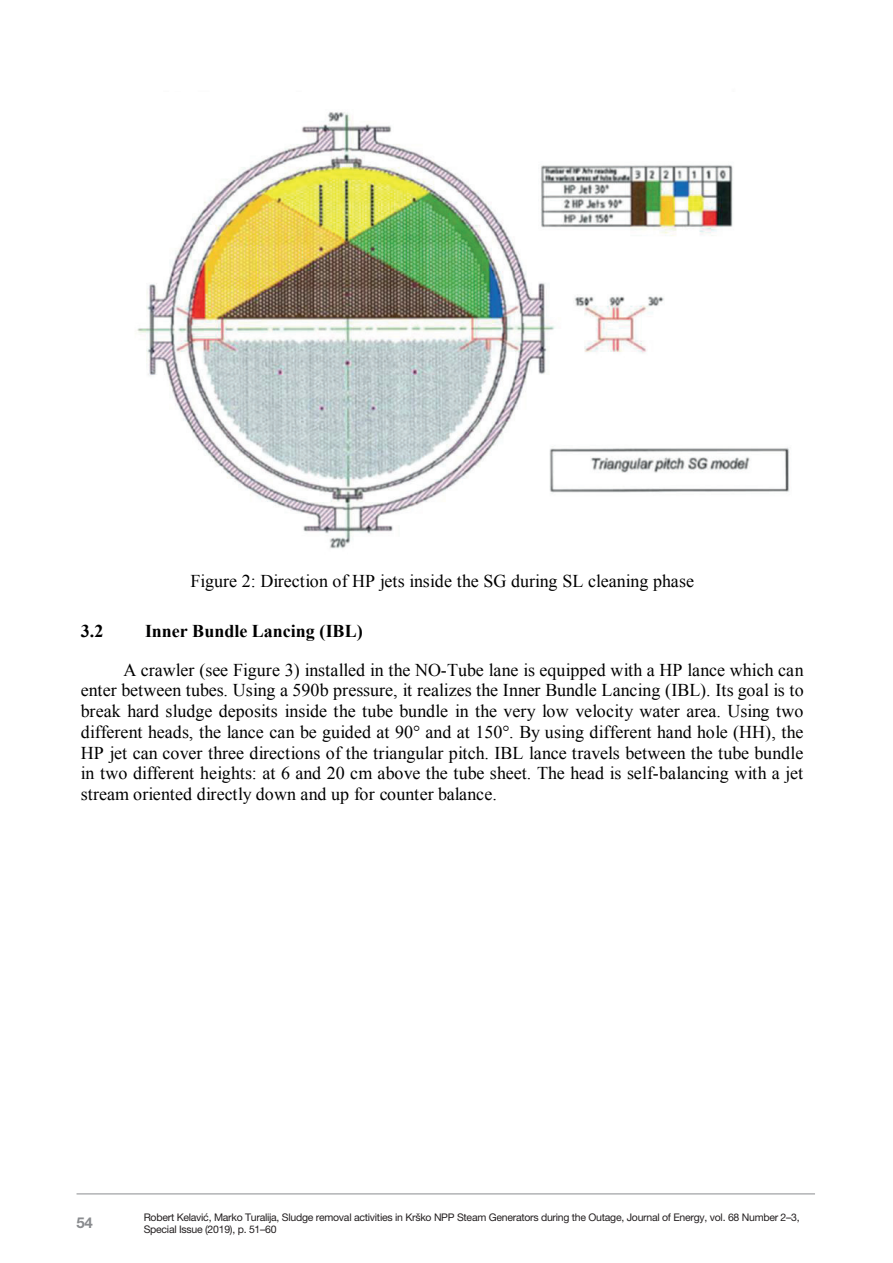
<style>
.page{position:relative;width:893px;height:1263px;background:#fff}
.page>*{position:absolute;margin:0;border:0;box-sizing:border-box;transform-origin:0 0}
.t1{font:18px/20.7px "Times New Roman";color:#000001;text-align:justify}
.t2{font:700 18px "Times New Roman";color:#000001}
.t3{font:700 15px "MH Helvetica";color:#8a8c8f}
.t4{font:10.5px/12px "MH Helvetica";letter-spacing:-.025em;color:#231f20}
</style>
<div class="page">
<hr style="left:77px;top:1193px;width:738px;height:1px;background:#8a8c8f">
<img style="left:137px;top:112px;width:652px;height:437px">
<p class="t1" style="left:190px;top:570px;width:505px">Figure 2: Direction of HP jets inside the SG during SL cleaning phase</p>
<p class="t2" style="left:81px;top:619px;width:24px">3.2</p>
<p class="t2" style="left:145px;top:619px;width:219px">Inner Bundle Lancing (IBL)</p>
<p class="t1" style="left:81px;top:659px;width:724px;text-indent:42px">A crawler (see Figure 3) installed in the NO-Tube lane is equipped with a HP lance which can enter between tubes. Using a 590b pressure, it realizes the Inner Bundle Lancing (IBL). Its goal is to break hard sludge deposits inside the tube bundle in the very low velocity water area. Using two different heads, the lance can be guided at 90° and at 150°. By using different hand hole (HH), the HP jet can cover three directions of the triangular pitch. IBL lance travels between the tube bundle in two different heights: at 6 and 20 cm above the tube sheet. The head is self-balancing with a jet stream oriented directly down and up for counter balance.</p>
<p class="t3" style="left:77px;top:1213px;width:18px">54</p>
<p class="t4" style="left:144px;top:1211px;width:657px">Robert Kelavić, Marko Turalija, Sludge removal activities in Krško NPP Steam Generators during the Outage, Journal of Energy, vol. 68 Number 2–3,<br>Special Issue (2019), p. 51–60</p>
</div>
